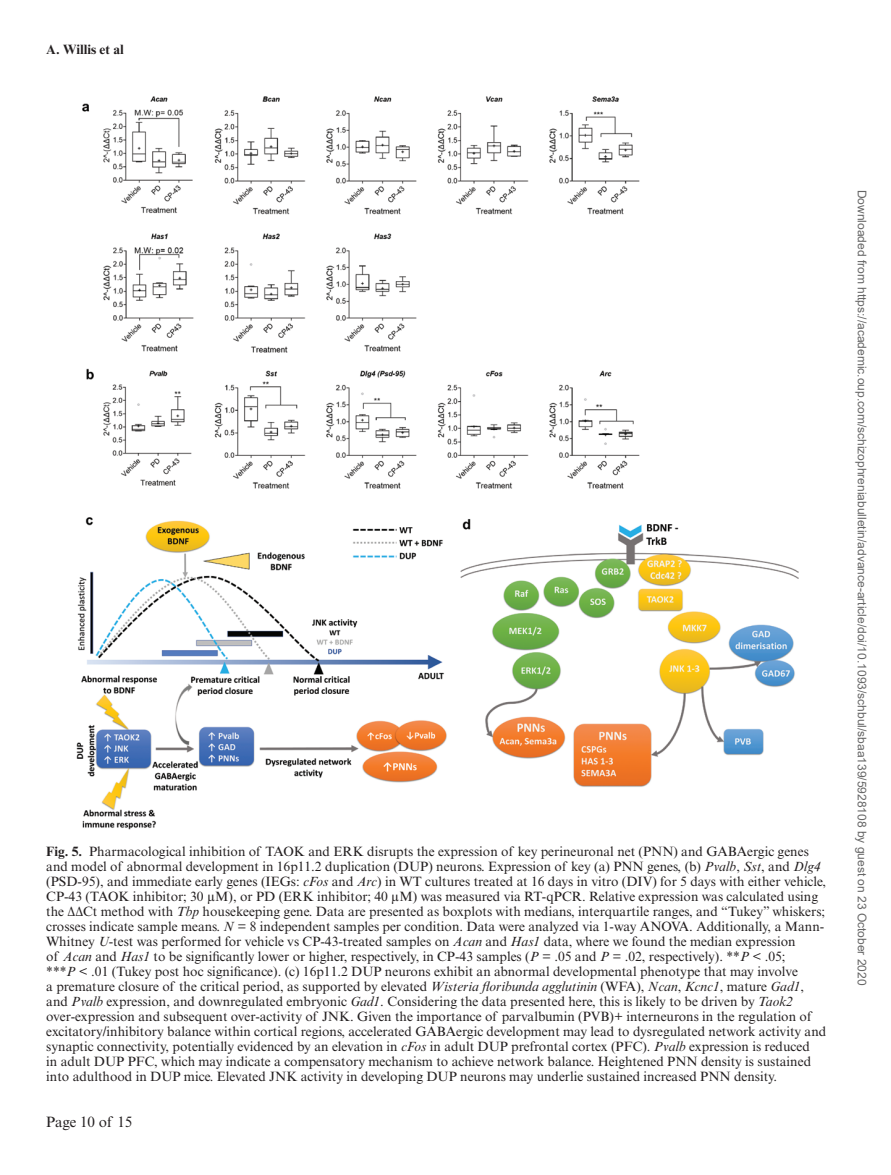
<style>
.page{position:relative;width:891px;height:1175px;background:#fff}
.page>*{position:absolute;margin:0;border:0;box-sizing:border-box;transform-origin:0 0}
.t1{font:15px "Times New Roman MT Std";color:#231f20}
.t2{font:13.5px/15px "Times New Roman MT Std";color:#231f20}
.t3{font:700 13.5px "Times New Roman MT Std";color:#231f20}
.t4{font:12px "Arial";color:#666}
.s1{font-weight:700}
.s2{font-style:italic}
.s3{font-family:"Gandhari Unicode"}
</style>
<div class="page">
<img style="left:77px;top:96px;width:722px;height:733px">
<p class="t3" style="left:46px;top:41px;width:79px">A. Willis et al</p>
<p class="t2" style="left:46px;top:844px;width:781px"><span class="s1">Fig. 5.</span> Pharmacological inhibition of TAOK and ERK disrupts the expression of key perineuronal net (PNN) and GABAergic genes and model of abnormal development in 16p11.2 duplication (DUP) neurons. Expression of key (a) PNN genes, (b) <span class="s2">Pvalb</span>, <span class="s2">Sst</span>, and <span class="s2">Dlg4 </span>(PSD-95), and immediate early genes (IEGs: <span class="s2">cFos</span> and <span class="s2">Arc</span>) in WT cultures treated at 16 days in vitro (DIV) for 5 days with either vehicle, CP-43 (TAOK inhibitor; 30 <span class="s3">μ</span>M), or PD (ERK inhibitor; 40 <span class="s3">μ</span>M) was measured via RT-qPCR. Relative expression was calculated using the ∆∆Ct method with <span class="s2">Tbp</span> housekeeping gene. Data are presented as boxplots with medians, interquartile ranges, and “Tukey” whiskers; crosses indicate sample means. <span class="s2">N</span> = 8 independent samples per condition. Data were analyzed via 1-way ANOVA. Additionally, a Mann-Whitney <span class="s2">U</span>-test was performed for vehicle vs CP-43-treated samples on <span class="s2">Acan</span> and <span class="s2">Has1</span> data, where we found the median expression<br>of <span class="s2">Acan</span> and <span class="s2">Has1</span> to be significantly lower or higher, respectively, in CP-43 samples (<span class="s2">P</span> = .05 and <span class="s2">P</span> = .02, respectively). **<span class="s2">P</span> &lt; .05;<br>***<span class="s2">P</span> &lt; .01 (Tukey post hoc significance). (c) 16p11.2 DUP neurons exhibit an abnormal developmental phenotype that may involve<br>a premature closure of the critical period, as supported by elevated <span class="s2">Wisteria floribunda agglutinin</span> (WFA), <span class="s2">Ncan</span>, <span class="s2">Kcnc1</span>, mature <span class="s2">Gad1</span>, and <span class="s2">Pvalb</span> expression, and downregulated embryonic <span class="s2">Gad1</span>. Considering the data presented here, this is likely to be driven by <span class="s2">Taok2 </span>over-expression and subsequent over-activity of JNK. Given the importance of parvalbumin (PVB)+ interneurons in the regulation of excitatory/inhibitory balance within cortical regions, accelerated GABAergic development may lead to dysregulated network activity and synaptic connectivity, potentially evidenced by an elevation in <span class="s2">cFos</span> in adult DUP prefrontal cortex (PFC). <span class="s2">Pvalb</span> expression is reduced<br>in adult DUP PFC, which may indicate a compensatory mechanism to achieve network balance. Heightened PNN density is sustained into adulthood in DUP mice. Elevated JNK activity in developing DUP neurons may underlie sustained increased PNN density.</p>
<p class="t1" style="left:46px;top:1113px;width:88px">Page 10 of 15</p>
<p class="t4" style="left:866px;top:189px;width:797px;rotate:90deg">Downloaded from https://academic.oup.com/schizophreniabulletin/advance-article/doi/10.1093/schbul/sbaa139/5928108 by guest on 23 October 2020</p>
</div>
